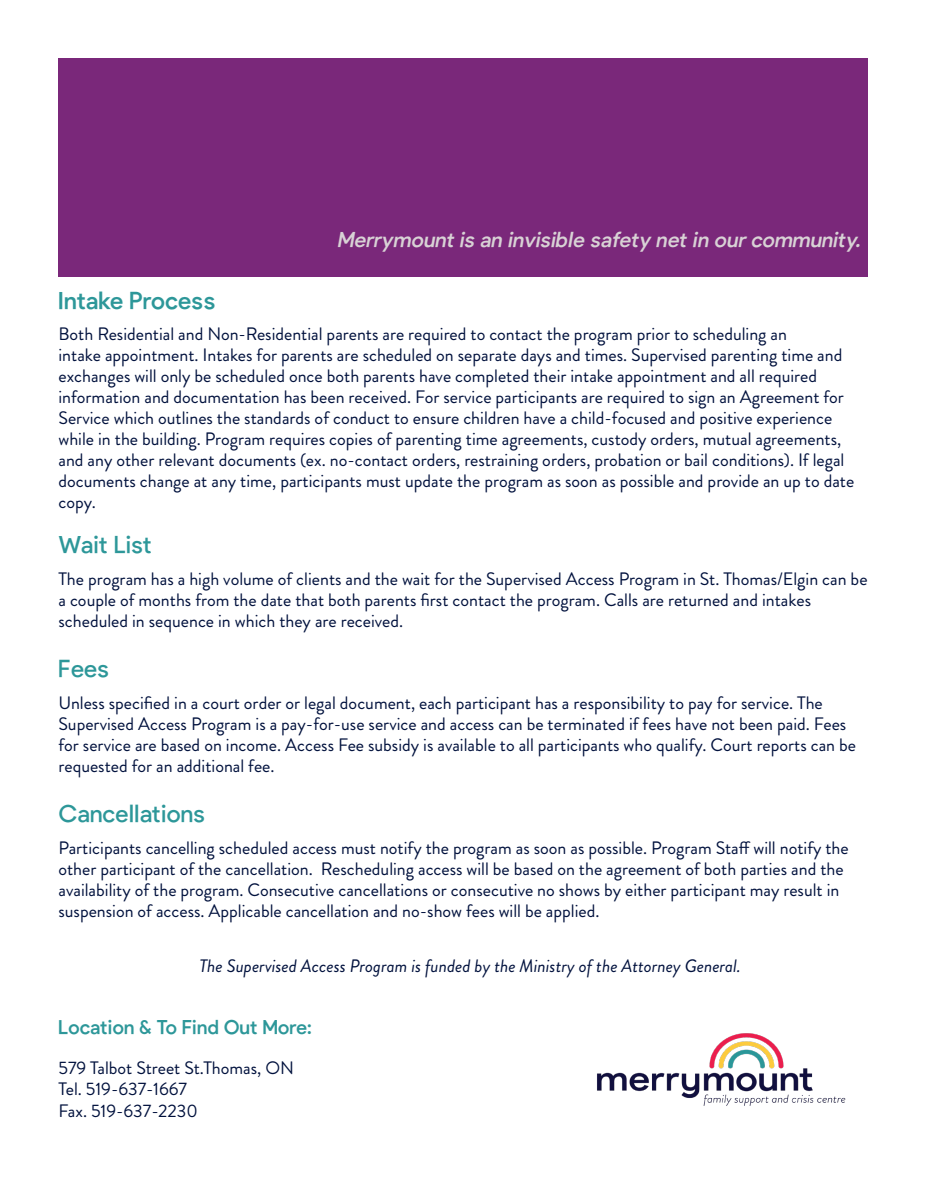
<style>
.page{position:relative;width:927px;height:1197px;background:#fff}
.page>*{position:absolute;margin:0;border:0;box-sizing:border-box;transform-origin:0 0}
.t1{font:24px "Pulp Display";color:#2d9799}
.t2{font:500 24px "Pulp Display";letter-spacing:-.01em;color:#2d9799}
.t3{font:italic 500 21px "Pulp Display";color:#d8d2d5}
.t4{font:500 19.5px "Pulp Display";color:#2d9799}
.t5{font:18px/21px "Brandon Grotesque";color:#01113d}
.t6{font:italic 18px "Brandon Grotesque";color:#01113d}
</style>
<div class="page">
<img style="left:597px;top:1033px;width:249px;height:73px">
<div style="left:58px;top:58px;width:810px;height:220px;background:#7a287a"></div>
<p class="t3" style="left:338px;top:228px;width:524px">Merrymount is an invisible safety net in our community.</p>
<p class="t2" style="left:58px;top:287px;width:159px">Intake Process</p>
<p class="t5" style="left:58px;top:324px;width:730px">Both Residential and Non-Residential parents are required to contact the program prior to scheduling an</p>
<p class="t5" style="left:58px;top:345px;width:785px">intake appointment. Intakes for parents are scheduled on separate days and times. Supervised parenting time and exchanges will only be scheduled once both parents have completed their intake appointment and all required</p>
<p class="t5" style="left:58px;top:387px;width:787px">information and documentation has been received. For service participants are required to sign an Agreement for</p>
<p class="t5" style="left:58px;top:408px;width:787px">Service which outlines the standards of conduct to ensure children have a child-focused and positive experience while in the building. Program requires copies of parenting time agreements, custody orders, mutual agreements, and any other relevant documents (ex. no-contact orders, restraining orders, probation or bail conditions). If legal</p>
<p class="t5" style="left:58px;top:471px;width:797px">documents change at any time, participants must update the program as soon as possible and provide an up to date copy.</p>
<p class="t1" style="left:58px;top:532px;width:95px">Wait List</p>
<p class="t5" style="left:58px;top:569px;width:811px">The program has a high volume of clients and the wait for the Supervised Access Program in St. Thomas/Elgin can be a couple of months from the date that both parents first contact the program. Calls are returned and intakes</p>
<p class="t5" style="left:58px;top:611px;width:346px">scheduled in sequence in which they are received.</p>
<p class="t1" style="left:58px;top:656px;width:52px">Fees</p>
<p class="t5" style="left:58px;top:692px;width:766px">Unless specified in a court order or legal document, each participant has a responsibility to pay for service. The</p>
<p class="t5" style="left:58px;top:713px;width:799px">Supervised Access Program is a pay-for-use service and access can be terminated if fees have not been paid. Fees for service are based on income. Access Fee subsidy is available to all participants who qualify. Court reports can be requested for an additional fee.</p>
<p class="t1" style="left:58px;top:801px;width:148px">Cancellations</p>
<p class="t5" style="left:58px;top:837px;width:792px">Participants cancelling scheduled access must notify the program as soon as possible. Program Staff will notify the other participant of the cancellation. Rescheduling access will be based on the agreement of both parties and the availability of the program. Consecutive cancellations or consecutive no shows by either participant may result in suspension of access. Applicable cancellation and no-show fees will be applied.</p>
<p class="t6" style="left:200px;top:954px;width:543px">The Supervised Access Program is funded by the Ministry of the Attorney General.</p>
<p class="t4" style="left:58px;top:1017px;width:255px">Location &amp; To Find Out More:</p>
<p class="t5" style="left:58px;top:1057px;width:237px">579 Talbot Street St.Thomas, ON</p>
<p class="t5" style="left:58px;top:1079px;width:130px">Tel. 519-637-1667</p>
<p class="t5" style="left:58px;top:1100px;width:141px">Fax. 519-637-2230</p>
</div>
